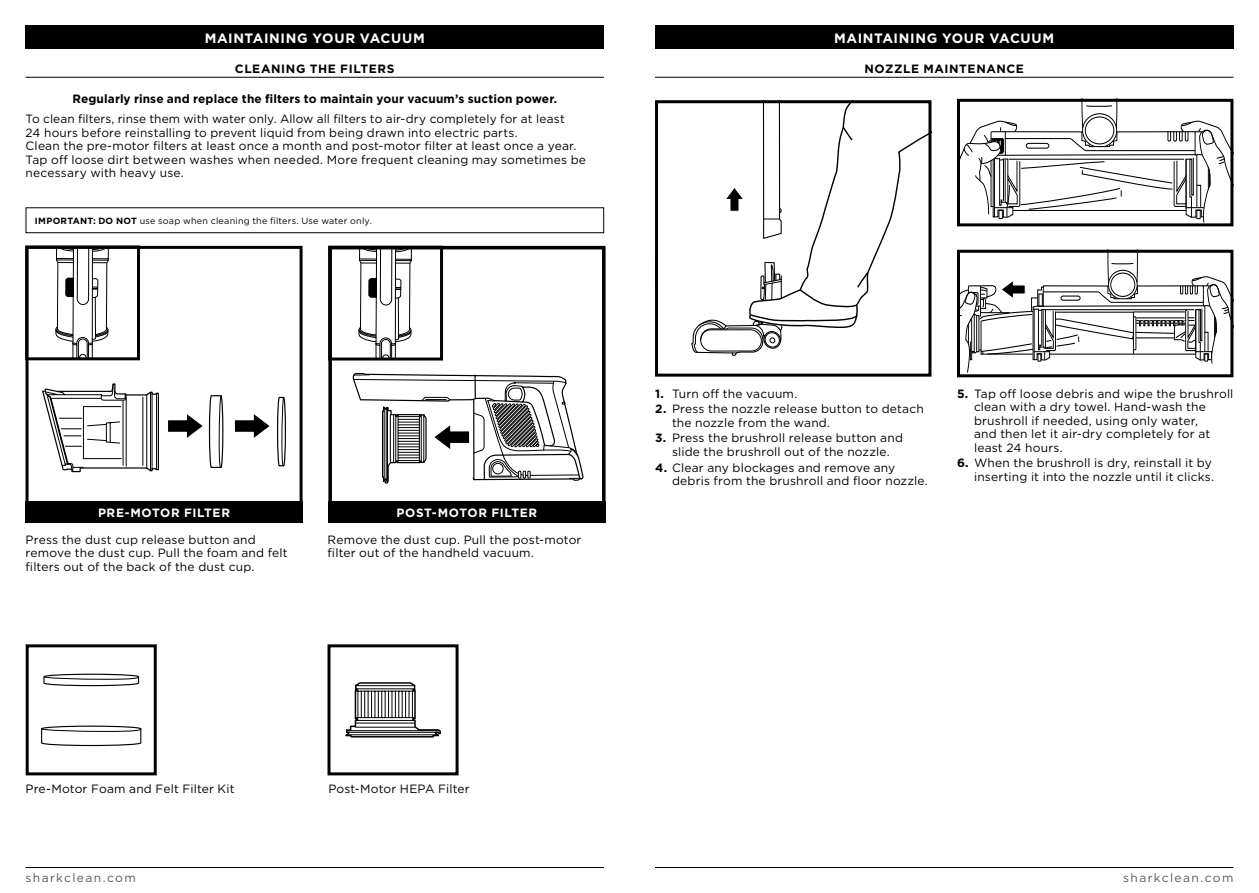
<style>
.page{position:relative;width:1259px;height:893px;background:#fff}
.page>*{position:absolute;margin:0;border:0;box-sizing:border-box;transform-origin:0 0}
.t1{font:700 13.5px "Gotham";letter-spacing:.045em;color:#fff}
.t2{font:12px/13.5px "Gotham";letter-spacing:.015em;color:#000}
.t3{font:700 12px "Gotham";letter-spacing:.015em;color:#000}
.t4{font:700 12px "Gotham";letter-spacing:.05em;color:#fff}
.t5{font:12px "Gotham";letter-spacing:.115em;color:#58595b}
.t6{font:700 12px "Gotham";letter-spacing:.05em;color:#000}
.t7{font:700 12px "Gotham";letter-spacing:.045em;color:#000}
.t8{font:9px "Gotham";letter-spacing:.025em;color:#000}
.s1{font-weight:700}
</style>
<div class="page">
<hr style="left:655px;top:867px;width:578px;height:1px;background:#000">
<hr style="left:26px;top:867px;width:578px;height:1px;background:#000">
<div style="left:655px;top:26px;width:578px;height:23px;background:#000"></div>
<hr style="left:655px;top:77px;width:578px;height:1px;background:#000">
<div style="left:655px;top:100px;width:276px;height:277px;border:3px solid #000"></div>
<svg style="left:961px;top:103px;width:268px;height:119px"></svg>
<div style="left:957px;top:99px;width:276px;height:127px;border:3px solid #000"></div>
<div style="left:957px;top:250px;width:276px;height:127px;border:3px solid #000"></div>
<svg style="left:691px;top:100px;width:240px;height:257px"></svg>
<div style="left:26px;top:246px;width:276px;height:277px;border:3px solid #000"></div>
<div style="left:328px;top:246px;width:277px;height:277px;border:4px solid #000"></div>
<div style="left:26px;top:502px;width:276px;height:21px;background:#000"></div>
<div style="left:328px;top:502px;width:277px;height:21px;background:#000"></div>
<div style="left:26px;top:26px;width:578px;height:23px;background:#000"></div>
<svg style="left:56px;top:249px;width:52px;height:107px"></svg>
<div style="left:25px;top:245px;width:115px;height:115px;border:3px solid #000"></div>
<svg style="left:41px;top:725px;width:100px;height:21px"></svg>
<svg style="left:43px;top:674px;width:97px;height:13px"></svg>
<div style="left:26px;top:644px;width:131px;height:131px;border:3px solid #000"></div>
<svg style="left:359px;top:250px;width:52px;height:107px"></svg>
<div style="left:328px;top:246px;width:115px;height:115px;border:3px solid #000"></div>
<hr style="left:26px;top:77px;width:578px;height:1px;background:#000">
<div style="left:26px;top:207px;width:578px;height:26px;border:1px solid #000"></div>
<svg style="left:345px;top:682px;width:96px;height:55px"></svg>
<div style="left:327px;top:644px;width:131px;height:131px;border:3px solid #000"></div>
<svg style="left:42px;top:383px;width:182px;height:89px"></svg>
<svg style="left:352px;top:373px;width:231px;height:111px"></svg>
<svg style="left:234px;top:396px;width:52px;height:71px"></svg>
<svg style="left:957px;top:250px;width:276px;height:123px"></svg>
<p class="t1" style="left:205px;top:29px;width:221px">MAINTAINING YOUR VACUUM</p>
<p class="t6" style="left:235px;top:60px;width:161px">CLEANING THE FILTERS</p>
<p class="t3" style="left:72px;top:91px;width:486px">Regularly rinse and replace the filters to maintain your vacuum’s suction power.</p>
<p class="t2" style="left:26px;top:112px;width:562px">To clean filters, rinse them with water only. Allow all filters to air-dry completely for at least<br>24 hours before reinstalling to prevent liquid from being drawn into electric parts.<br>Clean the pre-motor filters at least once a month and post-motor filter at least once a year.<br>Tap off loose dirt between washes when needed. More frequent cleaning may sometimes be necessary with heavy use.</p>
<p class="t8" style="left:35px;top:215px;width:338px"><span class="s1">IMPORTANT: DO NOT</span> use soap when cleaning the filters. Use water only.</p>
<p class="t4" style="left:98px;top:505px;width:134px">PRE-MOTOR FILTER</p>
<p class="t4" style="left:396px;top:505px;width:142px">POST-MOTOR FILTER</p>
<p class="t2" style="left:26px;top:532px;width:264px">Press the dust cup release button and remove the dust cup. Pull the foam and felt filters out of the back of the dust cup.</p>
<p class="t2" style="left:328px;top:532px;width:255px">Remove the dust cup. Pull the post-motor filter out of the handheld vacuum.</p>
<p class="t1" style="left:834px;top:29px;width:221px">MAINTAINING YOUR VACUUM</p>
<p class="t7" style="left:864px;top:60px;width:161px">NOZZLE MAINTENANCE</p>
<p class="t2" style="left:655px;top:386px;width:144px"><span class="s1">1.</span> Turn off the vacuum.</p>
<p class="t2" style="left:672px;top:402px;width:253px;text-indent:-17px"><span class="s1">2.</span> Press the nozzle release button to detach the nozzle from the wand.</p>
<p class="t2" style="left:655px;top:431px;width:250px;text-align:center"><span class="s1">3.</span> Press the brushroll release button and slide the brushroll out of the nozzle.</p>
<p class="t2" style="left:672px;top:460px;width:257px;text-indent:-17px"><span class="s1">4.</span> Clear any blockages and remove any debris from the brushroll and floor nozzle.</p>
<p class="t2" style="left:974px;top:386px;width:261px;text-indent:-17px"><span class="s1">5.</span> Tap off loose debris and wipe the brushroll clean with a dry towel. Hand-wash the brushroll if needed, using only water,<br>and then let it air-dry completely for at least 24 hours.</p>
<p class="t2" style="left:957px;top:456px;width:259px;text-align:right"><span class="s1">6.</span> When the brushroll is dry, reinstall it by inserting it into the nozzle until it clicks.</p>
<p class="t2" style="left:26px;top:782px;width:211px">Pre-Motor Foam and Felt Filter Kit</p>
<p class="t2" style="left:328px;top:782px;width:143px">Post-Motor HEPA Filter</p>
<p class="t5" style="left:26px;top:870px;width:112px">sharkclean.com</p>
<p class="t5" style="left:1123px;top:870px;width:112px">sharkclean.com</p>
</div>
